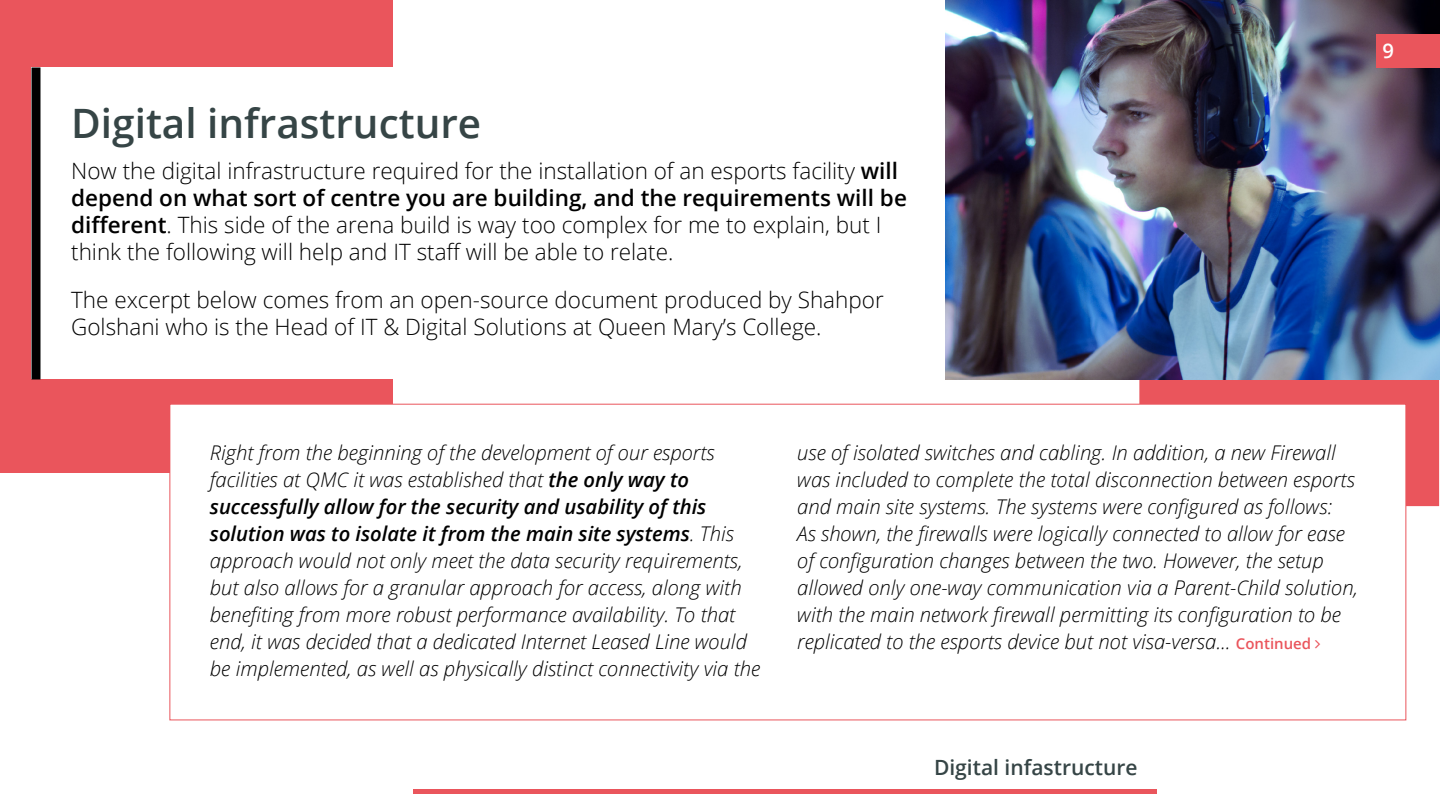
<style>
.page{position:relative;width:1440px;height:810px;background:#fff}
.page>*{position:absolute;margin:0;border:0;box-sizing:border-box;transform-origin:0 0}
.B_head{font:600 40.5px "Open Sans";color:#364546}
.body_1_col{font:300 22.5px/27px "Open Sans";color:#000}
.t1{font:600 21px "Open Sans";color:#364546}
.t2{font:italic 300 20.25px/27px "Open Sans";color:#000}
.t3{font:600 20.17px "Open Sans";color:#fff}
.s1{font-weight:600}
.s2{font-weight:600;font-style:normal;font-size:15px;color:#ea555c}
</style>
<div class="page">
<div style="left:0;top:0;width:393px;height:472px;background:#ea555c"></div>
<div style="left:1139px;top:263px;width:301px;height:244px;background:#ea555c"></div>
<div style="left:32px;top:68px;width:930px;height:312px;background:#fff"></div>
<div style="left:32px;top:68px;width:8px;height:312px;background:#000"></div>
<div style="left:170px;top:404px;width:1236px;height:316px;background:#fff"></div>
<img style="left:945px;top:0;width:495px;height:380px">
<div style="left:413px;top:789px;width:743px;height:5px;background:#ea555c"></div>
<div style="left:1376px;top:34px;width:64px;height:34px;background:#ea555c"></div>
<p class="B_head" style="left:71px;top:96px;width:412px">Digital infrastructure</p>
<p class="body_1_col" style="left:71px;top:157px;width:837px">Now the digital infrastructure required for the installation of an esports facility <span class="s1">will depend on what sort of centre you are building, and the requirements will be different</span>. This side of the arena build is way too complex for me to explain, but I think the following will help and IT staff will be able to relate.</p>
<p class="body_1_col" style="left:71px;top:286px;width:814px">The excerpt below comes from an open-source document produced by Shahpor<br>Golshani who is the Head of IT &amp; Digital Solutions at Queen Mary’s College.</p>
<p class="t3" style="left:1382px;top:37px;width:13px">9</p>
<p class="t2" style="left:210px;top:438px;width:552px">Right from the beginning of the development of our esports facilities at QMC it was established that <span class="s1">the only way to successfully allow for the security and usability of this solution was to isolate it from the main site systems</span>. This approach would not only meet the data security requirements, but also allows for a granular approach for access, along with benefiting from more robust performance availability. To that end, it was decided that a dedicated Internet Leased Line would be implemented, as well as physically distinct connectivity via the</p>
<p class="t2" style="left:797px;top:438px;width:562px">use of isolated switches and cabling. In addition, a new Firewall was included to complete the total disconnection between esports and main site systems. The systems were configured as follows:<br>As shown, the firewalls were logically connected to allow for ease of configuration changes between the two. However, the setup allowed only one-way communication via a Parent-Child solution, with the main network firewall permitting its configuration to be replicated to the esports device but not visa‑versa... <span class="s2">Continued</span></p>
<p class="t1" style="left:934px;top:753px;width:205px">Digital infastructure</p>
</div>
